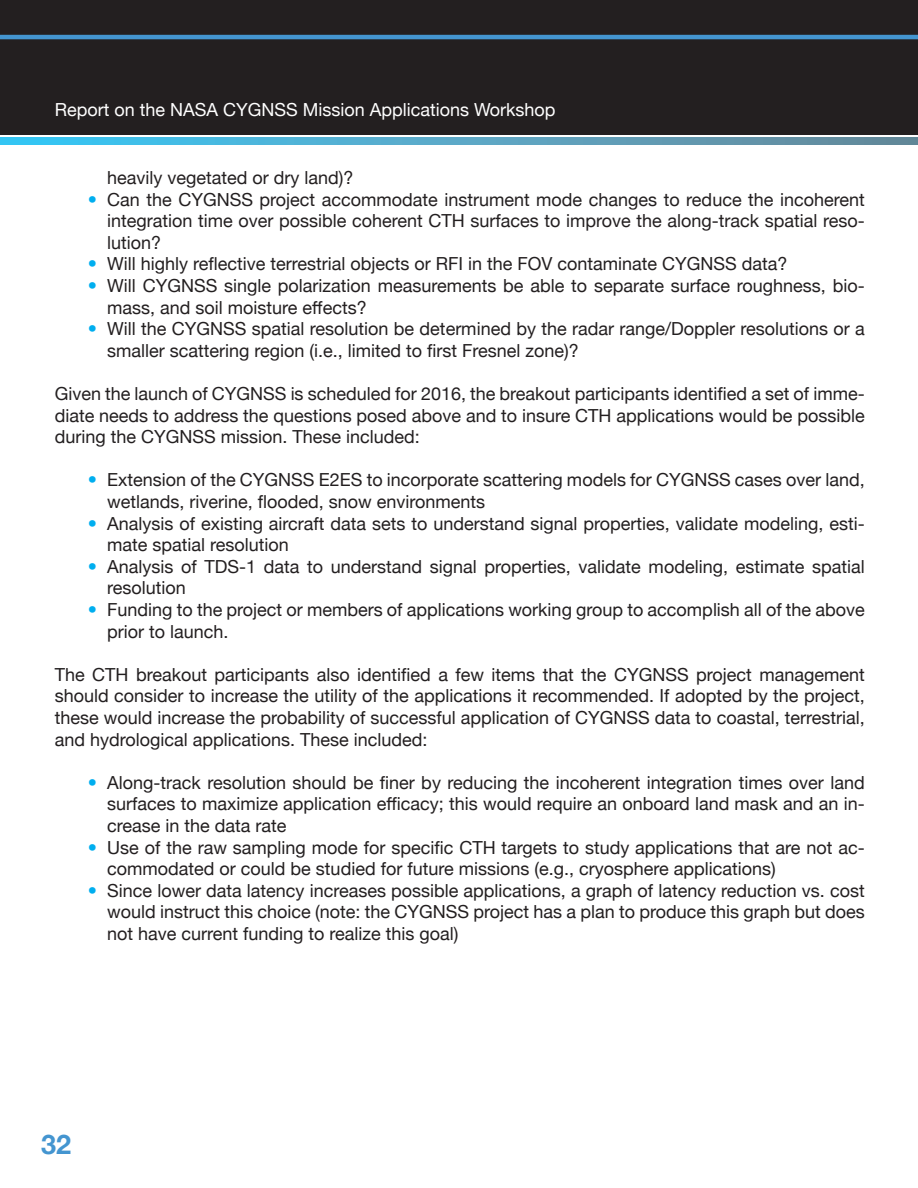
<style>
.page{position:relative;width:918px;height:1188px;background:#fff}
.page>*{position:absolute;margin:0;border:0;box-sizing:border-box;transform-origin:0 0}
.t1{font:700 27px "Helvetica Neue";color:#4495d0}
.t2{font:18px/21.6px "Helvetica Neue";color:#231f20}
.t3{font:18px "Helvetica Neue";color:#fff}
.s1{font-family:"Hobo Std";font-size:16.5px;color:#00aeef}
</style>
<div class="page">
<div style="left:1px;top:0;width:917px;height:135px;background:#231f20"></div>
<svg style="left:0;top:138px;width:918px;height:7px;background:#54a7c6"></svg>
<hr style="left:0;top:35px;width:918px;height:4px;background:#4495d0">
<p class="t3" style="left:55px;top:96px;width:502px">Report on the NASA CYGNSS Mission Applications Workshop</p>
<p class="t2" style="left:107px;top:168px;width:248px">heavily vegetated or dry land)?</p>
<p class="t2" style="left:107px;top:190px;width:759px;text-align:justify;text-indent:-18px"><span class="s1">•</span> Can the CYGNSS project accommodate instrument mode changes to reduce the incoherent integration time over possible coherent CTH surfaces to improve the along-track spatial reso&shy;lution?</p>
<p class="t2" style="left:89px;top:254px;width:700px"><span class="s1">•</span> Will highly reflective terrestrial objects or RFI in the FOV contaminate CYGNSS data?</p>
<p class="t2" style="left:107px;top:276px;width:759px;text-indent:-18px"><span class="s1">•</span> Will CYGNSS single polarization measurements be able to separate surface roughness, bio&shy;mass, and soil moisture effects?</p>
<p class="t2" style="left:107px;top:319px;width:759px;text-indent:-18px"><span class="s1">•</span> Will the CYGNSS spatial resolution be determined by the radar range/Doppler resolutions or a smaller scattering region (i.e., limited to fi rst Fresnel zone)?</p>
<p class="t2" style="left:55px;top:384px;width:812px;text-align:justify">Given the launch of CYGNSS is scheduled for 2016, the breakout participants identified a set of imme&shy;diate needs to address the questions posed above and to insure CTH applications would be possible during the CYGNSS mission. These included:</p>
<p class="t2" style="left:107px;top:470px;width:759px;text-indent:-18px"><span class="s1">•</span> Extension of the CYGNSS E2ES to incorporate scattering models for CYGNSS cases over land, wetlands, riverine, flooded, snow environments</p>
<p class="t2" style="left:107px;top:514px;width:759px;text-indent:-18px"><span class="s1">•</span> Analysis of existing aircraft data sets to understand signal properties, validate modeling, esti&shy;mate spatial resolution</p>
<p class="t2" style="left:107px;top:557px;width:759px;text-indent:-18px"><span class="s1">•</span> Analysis of TDS-1 data to understand signal properties, validate modeling, estimate spatial resolution</p>
<p class="t2" style="left:107px;top:600px;width:759px;text-indent:-18px"><span class="s1">•</span> Funding to the project or members of applications working group to accomplish all of the above prior to launch.</p>
<p class="t2" style="left:55px;top:665px;width:812px;text-align:justify">The CTH breakout participants also identified a few items that the CYGNSS project management should consider to increase the utility of the applications it recommended. If adopted by the project, these would increase the probability of successful application of CYGNSS data to coastal, terrestrial, and hydrological applications. These included:</p>
<p class="t2" style="left:107px;top:773px;width:759px;text-align:justify;text-indent:-18px"><span class="s1">•</span> Along-track resolution should be fi ner by reducing the incoherent integration times over land surfaces to maximize application efficacy; this would require an onboard land mask and an in&shy;crease in the data rate</p>
<p class="t2" style="left:107px;top:838px;width:759px;text-indent:-18px"><span class="s1">•</span> Use of the raw sampling mode for specific CTH targets to study applications that are not ac&shy;commodated or could be studied for future missions (e.g., cryosphere applications)</p>
<p class="t2" style="left:107px;top:881px;width:759px;text-align:justify;text-indent:-18px"><span class="s1">•</span> Since lower data latency increases possible applications, a graph of latency reduction vs. cost would instruct this choice (note: the CYGNSS project has a plan to produce this graph but does not have current funding to realize this goal)</p>
<h1 class="t1" style="left:41px;top:1124px;width:32px">32</h1>
</div>
